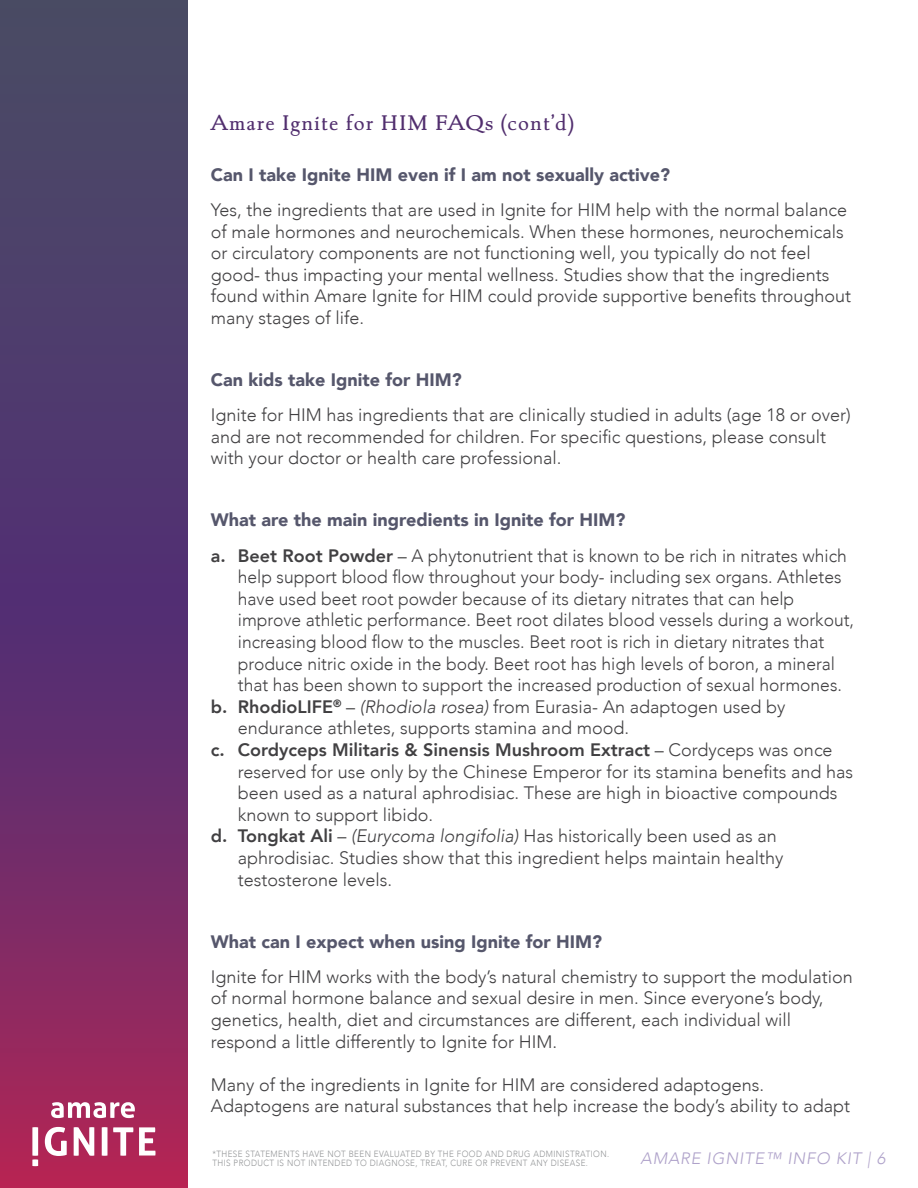
<style>
.page{position:relative;width:918px;height:1188px;background:#fff}
.page>*{position:absolute;margin:0;border:0;box-sizing:border-box;transform-origin:0 0}
.t1{font:500 22.5px "Albertan Pro";letter-spacing:.05em;color:#512e6e}
.t2{font:300 18px/21.6px "Avenir";color:#414042}
.t3{font:900 18px "Avenir";color:#56576c}
.t4{font:800 18px "Avenir";color:#414042}
.t5{font:italic 300 16.5px "Avenir";letter-spacing:.05em;color:#afa2ca}
.t6{font:300 9px/9px "Avenir";letter-spacing:.05em;color:#929496;scale:.9 1}
.s1{font-weight:900;color:#56576c}
.s2{font-weight:800}
.s3{font-style:italic}
.s4{font-weight:300}
</style>
<div class="page">
<svg style="left:0;top:0;width:188px;height:1188px;background:#633469"></svg>
<svg style="left:45px;top:1127px;width:22px;height:29px"></svg>
<svg style="left:74px;top:1127px;width:20px;height:29px"></svg>
<svg style="left:102px;top:1127px;width:5px;height:29px"></svg>
<svg style="left:113px;top:1127px;width:20px;height:29px"></svg>
<svg style="left:139px;top:1127px;width:17px;height:29px"></svg>
<svg style="left:32px;top:1127px;width:6px;height:39px"></svg>
<svg style="left:51px;top:1102px;width:84px;height:16px"></svg>
<p class="t1" style="left:211px;top:109px;width:365px">Amare Ignite for HIM FAQs (cont’d)</p>
<p class="t3" style="left:211px;top:159px;width:461px">Can I take Ignite HIM even if I am not sexually active?</p>
<p class="t2" style="left:211px;top:199px;width:642px">Yes, the ingredients that are used in Ignite for HIM help with the normal balance of male hormones and neurochemicals. When these hormones, neurochemicals or circulatory components are not functioning well, you typically do not feel good- thus impacting your mental wellness. Studies show that the ingredients found within Amare Ignite for HIM could provide supportive benefits throughout many stages of life.</p>
<p class="t3" style="left:211px;top:364px;width:252px">Can kids take Ignite for HIM?</p>
<p class="t2" style="left:211px;top:404px;width:642px">Ignite for HIM has ingredients that are clinically studied in adults (age 18 or over) and are not recommended for children. For specific questions, please consult with your doctor or health care professional.</p>
<p class="t2" style="left:211px;top:503px;width:638px;line-height:35.1px"><span class="s1">What are the main ingredients in Ignite for HIM?<br></span><span class="s2">a. Beet Root Powder</span> – A phytonutrient that is known to be rich in nitrates which</p>
<p class="t2" style="left:238px;top:566px;width:605px">help support blood flow throughout your body- including sex organs. Athletes</p>
<p class="t2" style="left:238px;top:588px;width:558px">have used beet root powder because of its dietary nitrates that can help</p>
<p class="t2" style="left:238px;top:609px;width:618px">improve athletic performance. Beet root dilates blood vessels during a workout,</p>
<p class="t2" style="left:238px;top:631px;width:588px">increasing blood flow to the muscles. Beet root is rich in dietary nitrates that</p>
<p class="t2" style="left:238px;top:653px;width:599px">produce nitric oxide in the body. Beet root has high levels of boron, a mineral</p>
<p class="t2" style="left:238px;top:674px;width:606px">that has been shown to support the increased production of sexual hormones.</p>
<p class="t2" style="left:211px;top:696px;width:576px"><span class="s2">b. RhodioLIFE</span><sup>®</sup> – <span class="s3">(Rhodiola rosea)</span> from Eurasia- An adaptogen used by</p>
<p class="t2" style="left:238px;top:717px;width:393px">endurance athletes, supports stamina and mood.</p>
<p class="t4" style="left:211px;top:736px;width:623px">c. Cordyceps Militaris &amp; Sinensis Mushroom Extract <span class="s4">– Cordyceps was once</span></p>
<p class="t2" style="left:238px;top:761px;width:617px">reserved for use only by the Chinese Emperor for its stamina benefits and has</p>
<p class="t2" style="left:238px;top:782px;width:601px">been used as a natural aphrodisiac. These are high in bioactive compounds</p>
<p class="t2" style="left:238px;top:804px;width:197px">known to support libido.</p>
<p class="t2" style="left:211px;top:825px;width:567px"><span class="s2">d. Tongkat Ali</span> – <span class="s3">(Eurycoma longifolia)</span> Has historically been used as an</p>
<p class="t2" style="left:238px;top:847px;width:547px">aphrodisiac. Studies show that this ingredient helps maintain healthy</p>
<p class="t2" style="left:238px;top:869px;width:156px">testosterone levels.</p>
<p class="t3" style="left:211px;top:926px;width:393px">What can I expect when using Ignite for HIM?</p>
<p class="t2" style="left:211px;top:966px;width:644px">Ignite for HIM works with the body’s natural chemistry to support the modulation of normal hormone balance and sexual desire in men. Since everyone’s body, genetics, health, diet and circumstances are different, each individual will respond a little differently to Ignite for HIM.</p>
<p class="t2" style="left:211px;top:1074px;width:641px">Many of the ingredients in Ignite for HIM are considered adaptogens.<br>Adaptogens are natural substances that help increase the body’s ability to adapt</p>
<p class="t6" style="left:212px;top:1150px;width:442px">*THESE STATEMENTS HAVE NOT BEEN EVALUATED BY THE FOOD AND DRUG ADMINISTRATION.<br>THIS PRODUCT IS NOT INTENDED TO DIAGNOSE, TREAT, CURE OR PREVENT ANY DISEASE.</p>
<p class="t5" style="left:641px;top:1149px;width:246px">AMARE IGNITE™ INFO KIT | 6</p>
</div>
